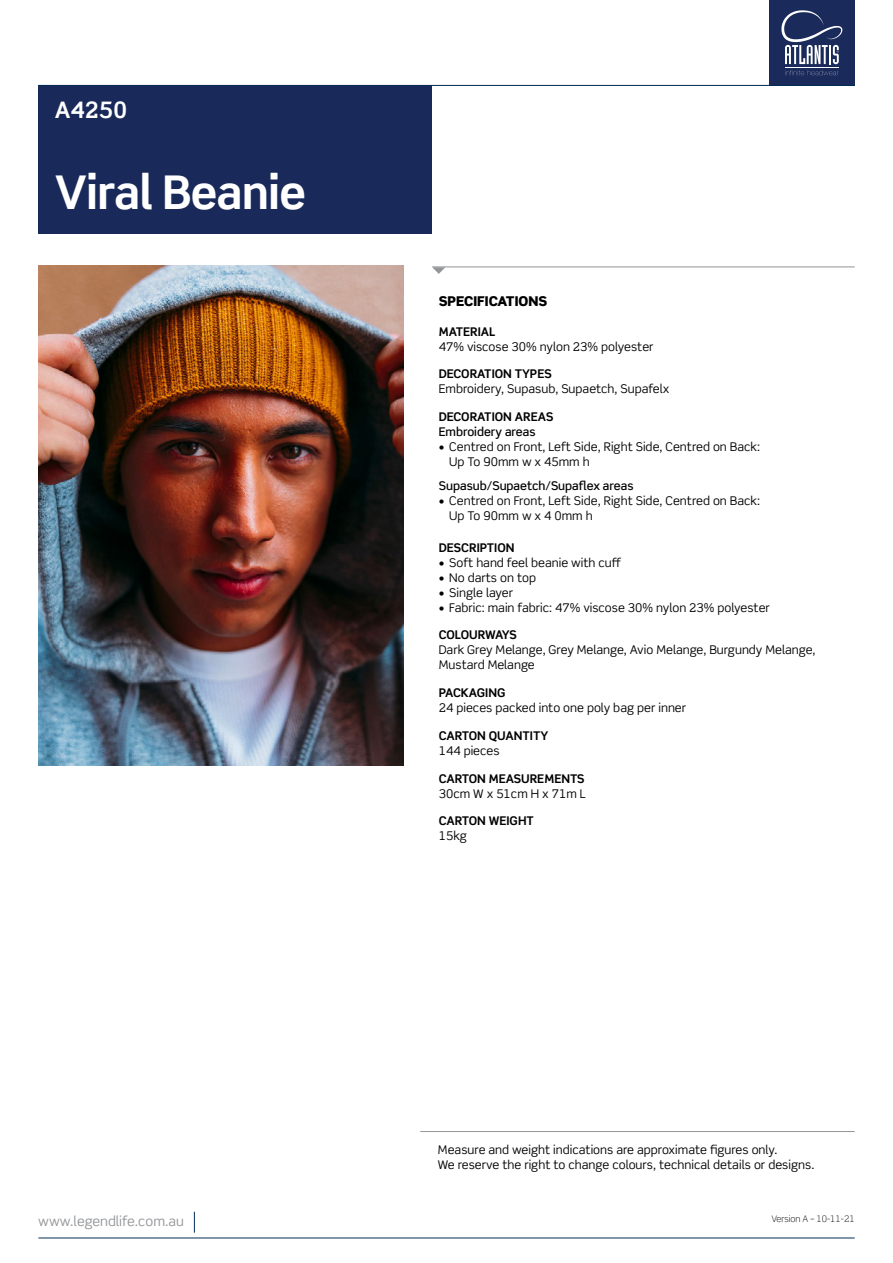
<style>
.page{position:relative;width:893px;height:1263px;background:#fff}
.page>*{position:absolute;margin:0;border:0;box-sizing:border-box;transform-origin:0 0}
.t1{font:700 46.5px "Scene Std";letter-spacing:-.02em;color:#fff}
.t2{font:700 22.65px "Scene Std";color:#fff}
.t3{font:13.5px "Scene Std";color:#939598}
.t4{font:900 13.5px "Scene Std";color:#000}
.t5{font:12px/15px "Scene Std";color:#000}
.t6{font:700 12px "Scene Std";color:#000}
.t7{font:500 12px "Scene Std";color:#000}
.t8{font:700 12px "Scene Std";letter-spacing:-.02em;color:#000}
.t9{font:300 9px "Scene Std";color:#000}
</style>
<div class="page">
<div style="left:38px;top:85px;width:394px;height:149px;background:#19295a"></div>
<div style="left:769px;top:0;width:86px;height:86px;background:#1a2a5a"></div>
<hr style="left:785px;top:67px;width:54px;height:1px;background:#fff">
<svg style="left:785px;top:70px;width:54px;height:5px"></svg>
<svg style="left:781px;top:10px;width:61px;height:54px"></svg>
<hr style="left:420px;top:1131px;width:435px;height:1px;background:#939598">
<hr style="left:38px;top:85px;width:817px;height:1px;background:#002d56">
<hr style="left:38px;top:1237px;width:817px;height:1px;background:#002d56">
<svg style="left:194px;top:1212px;width:1px;height:21px"></svg>
<hr style="left:432px;top:267px;width:423px;height:1px;background:#939598">
<svg style="left:432px;top:267px;width:13px;height:7px"></svg>
<img style="left:38px;top:265px;width:366px;height:500px">
<h2 class="t2" style="left:55px;top:96px;width:74px">A4250</h2>
<h1 class="t1" style="left:55px;top:164px;width:253px">Viral Beanie</h1>
<p class="t4" style="left:439px;top:292px;width:110px">SPECIFICATIONS</p>
<p class="t6" style="left:439px;top:324px;width:58px">MATERIAL</p>
<p class="t5" style="left:439px;top:339px;width:216px">47% viscose 30% nylon 23% polyester</p>
<p class="t6" style="left:439px;top:366px;width:114px">DECORATION TYPES</p>
<p class="t5" style="left:439px;top:381px;width:232px">Embroidery, Supasub, Supaetch, Supafelx</p>
<p class="t6" style="left:439px;top:409px;width:116px">DECORATION AREAS</p>
<p class="t7" style="left:439px;top:424px;width:98px">Embroidery areas</p>
<p class="t5" style="left:449px;top:439px;width:312px;text-indent:-10px">• Centred on Front, Left Side, Right Side, Centred on Back:<br>Up To 90mm w x 45mm h</p>
<p class="t7" style="left:439px;top:478px;width:196px">Supasub/Supaetch/Supaflex areas</p>
<p class="t5" style="left:449px;top:493px;width:312px;text-indent:-10px">• Centred on Front, Left Side, Right Side, Centred on Back:<br>Up To 90mm w x 4 0mm h</p>
<p class="t6" style="left:439px;top:540px;width:77px">DESCRIPTION</p>
<p class="t5" style="left:439px;top:555px;width:184px">• Soft hand feel beanie with cuff</p>
<p class="t5" style="left:439px;top:570px;width:99px">• No darts on top</p>
<p class="t5" style="left:439px;top:585px;width:76px">• Single layer</p>
<p class="t5" style="left:439px;top:600px;width:333px">• Fabric: main fabric: 47% viscose 30% nylon 23% polyester</p>
<p class="t8" style="left:439px;top:627px;width:79px">COLOURWAYS</p>
<p class="t5" style="left:439px;top:642px;width:378px">Dark Grey Melange, Grey Melange, Avio Melange, Burgundy Melange,<br>Mustard Melange</p>
<p class="t6" style="left:439px;top:685px;width:68px">PACKAGING</p>
<p class="t5" style="left:439px;top:700px;width:249px">24 pieces packed into one poly bag per inner</p>
<p class="t6" style="left:439px;top:728px;width:111px">CARTON QUANTITY</p>
<p class="t5" style="left:439px;top:743px;width:62px">144 pieces</p>
<p class="t6" style="left:439px;top:771px;width:147px">CARTON MEASUREMENTS</p>
<p class="t5" style="left:439px;top:786px;width:149px">30cm W x 51cm H x 71m L</p>
<p class="t6" style="left:439px;top:813px;width:97px">CARTON WEIGHT</p>
<p class="t5" style="left:439px;top:828px;width:30px">15kg</p>
<p class="t5" style="left:438px;top:1142px;width:378px">Measure and weight indications are approximate figures only.<br>We reserve the right to change colours, technical details or designs.</p>
<p class="t3" style="left:38px;top:1213px;width:147px">www.legendlife.com.au</p>
<p class="t9" style="left:771px;top:1213px;width:85px">Version A – 10-11-21</p>
</div>
